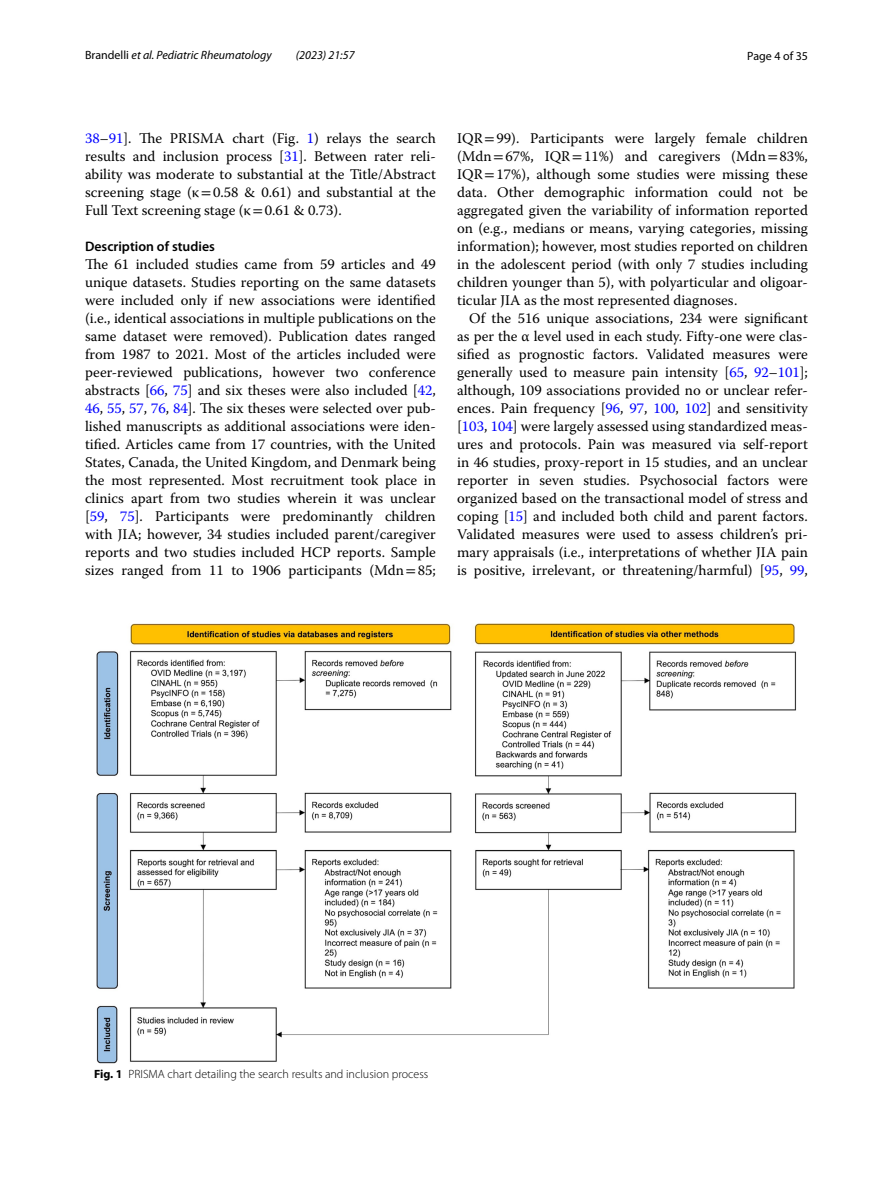
<style>
.page{position:relative;width:893px;height:1187px;background:#fff}
.page>*{position:absolute;margin:0;border:0;box-sizing:border-box;transform-origin:0 0}
.t1{font:14.7px/18px "Warnock Pro";color:#000;text-align:justify}
.t2{font:600 13.8px "Myriad Pro";color:#000}
.t3{font:300 12px "Myriad Pro";color:#000}
.t4{font:italic 12px "Myriad Pro";color:#000}
.t5{font:12px "Myriad Pro";color:#000}
.s1{font-style:normal}
.s2{color:#00f}
.s3{font-family:"STIX"}
.s4{font-weight:700}
</style>
<div class="page">
<img style="left:96px;top:623px;width:701px;height:439px">
<p class="t4" style="left:85px;top:48px;width:188px"><span class="s1">Brandelli</span> et al. Pediatric Rheumatology</p>
<p class="t4" style="left:296px;top:48px;width:60px">(2023) 21:57</p>
<p class="t5" style="left:747px;top:48px;width:62px">Page 4 of 35</p>
<p class="t1" style="left:85px;top:128px;width:352px"><span class="s2">38</span>–<span class="s2">91</span>]. The PRISMA chart (Fig. <span class="s2">1</span>) relays the search results and inclusion process [<span class="s2">31</span>]. Between rater reli&shy;ability was moderate to substantial at the Title/Abstract screening stage (κ<span class="s3">=</span>0.58 &amp; 0.61) and substantial at the Full Text screening stage (κ<span class="s3">=</span>0.61 &amp; 0.73).</p>
<p class="t2" style="left:85px;top:237px;width:131px">Description of studies</p>
<p class="t1" style="left:85px;top:254px;width:352px">The 61 included studies came from 59 articles and 49 unique datasets. Studies reporting on the same datasets were included only if new associations were identified (i.e., identical associations in multiple publications on the same dataset were removed). Publication dates ranged from 1987 to 2021. Most of the articles included were peer-reviewed publications, however two conference abstracts [<span class="s2">66</span>, <span class="s2">75</span>] and six theses were also included [<span class="s2">42</span>, <span class="s2">46</span>, <span class="s2">55</span>, <span class="s2">57</span>, <span class="s2">76</span>, <span class="s2">84</span>]. The six theses were selected over pub&shy;lished manuscripts as additional associations were iden&shy;tified. Articles came from 17 countries, with the United States, Canada, the United Kingdom, and Denmark being the most represented. Most recruitment took place in clinics apart from two studies wherein it was unclear [<span class="s2">59</span>, <span class="s2">75</span>]. Participants were predominantly children with JIA; however, 34 studies included parent/caregiver reports and two studies included HCP reports. Sample sizes ranged from 11 to 1906 participants (Mdn<span class="s3">=</span>85;</p>
<p class="t1" style="left:457px;top:128px;width:352px">IQR<span class="s3">=</span>99). Participants were largely female children (Mdn<span class="s3">=</span>67%, IQR<span class="s3">=</span>11%) and caregivers (Mdn<span class="s3">=</span>83%, IQR<span class="s3">=</span>17%), although some studies were missing these data. Other demographic information could not be aggregated given the variability of information reported on (e.g., medians or means, varying categories, missing information); however, most studies reported on children in the adolescent period (with only 7 studies including children younger than 5), with polyarticular and oligoar&shy;ticular JIA as the most represented diagnoses.</p>
<p class="t1" style="left:457px;top:309px;width:352px;text-indent:12px">Of the 516 unique associations, 234 were significant as per the α level used in each study. Fifty-one were clas&shy;sified as prognostic factors. Validated measures were generally used to measure pain intensity [<span class="s2">65</span>, <span class="s2">92</span>–<span class="s2">101</span>]; although, 109 associations provided no or unclear refer&shy;ences. Pain frequency [<span class="s2">96</span>, <span class="s2">97</span>, <span class="s2">100</span>, <span class="s2">102</span>] and sensitivity [<span class="s2">103</span>, <span class="s2">104</span>] were largely assessed using standardized meas&shy;ures and protocols. Pain was measured via self-report in 46 studies, proxy-report in 15 studies, and an unclear reporter in seven studies. Psychosocial factors were organized based on the transactional model of stress and coping [<span class="s2">15</span>] and included both child and parent factors.<br>Validated measures were used to assess children’s pri&shy;mary appraisals (i.e., interpretations of whether JIA pain is positive, irrelevant, or threatening/harmful) [<span class="s2">95</span>, <span class="s2">99</span>,</p>
<p class="t3" style="left:94px;top:1067px;width:336px"><span class="s4">Fig. 1</span> PRISMA chart detailing the search results and inclusion process</p>
</div>
